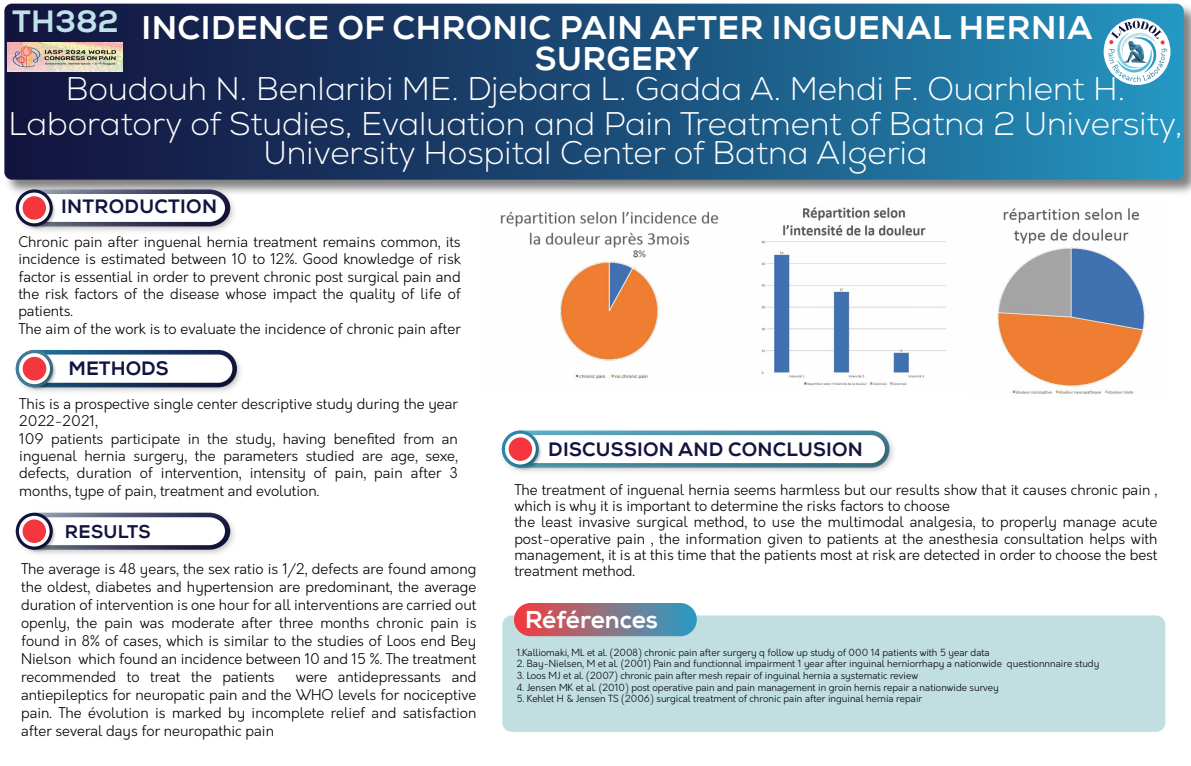
<style>
.page{position:relative;width:1191px;height:766px;background:#fff}
.page>*{position:absolute;margin:0;border:0;box-sizing:border-box;transform-origin:0 0}
.t1{font:300 32.7px/34.7px "Nexa";color:#fff;text-align:center}
.t2{font:800 32.7px/30.6px "Nexa";letter-spacing:.015em;color:#fff;text-align:center}
.t3{font:800 30.75px "Nexa";letter-spacing:.005em;color:#bfe2ea}
.t4{font:800 24.33px "Nexa";color:#fff}
.t5{font:800 19.32px "Nexa";letter-spacing:.015em;color:#13143e}
.t6{font:800 18.33px "Nexa";letter-spacing:.015em;color:#13143e}
.t7{font:300 14.4px/17.3px "Orkney";color:#000}
.t8{font:300 9.6px "Orkney";color:#000}
</style>
<div class="page">
<div style="left:502px;top:615px;width:663px;height:116px;background:#c1dee1;border-radius:9px"></div>
<img style="left:7px;top:3px;width:1184px;height:191px">
<svg style="left:4px;top:4px;width:1179px;height:176px;background:#1b4e79"></svg>
<img style="left:11px;top:184px;width:230px;height:27px">
<img style="left:25px;top:189px;width:210px;height:42px">
<svg style="left:16px;top:189px;width:214px;height:37px"></svg>
<svg style="left:19px;top:192px;width:37px;height:37px"></svg>
<svg style="left:16px;top:189px;width:37px;height:37px"></svg>
<svg style="left:19px;top:192px;width:34px;height:34px"></svg>
<svg style="left:19px;top:192px;width:31px;height:31px"></svg>
<div style="left:23px;top:196px;width:23px;height:23px;background:#f4373e;border-radius:50%"></div>
<img style="left:25px;top:523px;width:209px;height:31px">
<svg style="left:16px;top:512px;width:214px;height:37px"></svg>
<svg style="left:19px;top:515px;width:37px;height:37px"></svg>
<svg style="left:16px;top:512px;width:37px;height:37px"></svg>
<svg style="left:19px;top:515px;width:34px;height:34px"></svg>
<svg style="left:19px;top:515px;width:31px;height:31px"></svg>
<div style="left:23px;top:519px;width:23px;height:23px;background:#f4373e;border-radius:50%"></div>
<img style="left:15px;top:349px;width:226px;height:43px">
<svg style="left:16px;top:350px;width:221px;height:37px"></svg>
<svg style="left:19px;top:352px;width:37px;height:38px"></svg>
<div style="left:16px;top:350px;width:37px;height:37px;background:#427d93;border-radius:50%"></div>
<svg style="left:19px;top:353px;width:35px;height:34px"></svg>
<svg style="left:19px;top:353px;width:31px;height:31px"></svg>
<div style="left:23px;top:357px;width:23px;height:23px;background:#f4373e;border-radius:50%"></div>
<img style="left:501px;top:439px;width:393px;height:33px">
<svg style="left:502px;top:430px;width:387px;height:37px"></svg>
<svg style="left:505px;top:433px;width:37px;height:37px"></svg>
<svg style="left:502px;top:430px;width:37px;height:37px"></svg>
<svg style="left:505px;top:433px;width:34px;height:34px"></svg>
<svg style="left:505px;top:433px;width:31px;height:31px"></svg>
<div style="left:508px;top:437px;width:24px;height:23px;background:#f4373e;border-radius:50%"></div>
<div style="left:514px;top:602px;width:183px;height:34px;background:linear-gradient(to right,#f3413f,#2aa1c7);border-radius:17px"></div>
<img style="left:8px;top:42px;width:114px;height:29px">
<svg style="left:1103px;top:18px;width:67px;height:67px"></svg>
<svg style="left:1108px;top:21px;width:59px;height:61px"></svg>
<img style="left:1123px;top:41px;width:24px;height:22px">
<img style="left:500px;top:211px;width:219px;height:170px">
<img style="left:761px;top:207px;width:185px;height:179px">
<img style="left:997px;top:208px;width:148px;height:187px">
<h2 class="t3" style="left:12px;top:3px;width:108px">TH382</h2>
<h1 class="t2" style="left:141px;top:13px;width:952px">INCIDENCE OF CHRONIC PAIN AFTER INGUENAL HERNIA<br>SURGERY</h1>
<h1 class="t1" style="left:9px;top:72px;width:1175px">Boudouh N. Benlaribi ME. Djebara L. Gadda A. Mehdi F. Ouarhlent H.<br>Laboratory of Studies, Evaluation and Pain Treatment of Batna 2 University,</h1>
<h1 class="t1" style="left:263px;top:136px;width:665px">University Hospital Center of Batna Algeria</h1>
<h3 class="t5" style="left:61px;top:194px;width:157px">INTRODUCTION</h3>
<p class="t7" style="left:18px;top:233px;width:444px">Chronic pain after inguenal hernia treatment remains common, its incidence is estimated between 10 to 12%. Good knowledge of risk factor is essential in order to prevent chronic post surgical pain and the risk factors of the disease whose impact the quality of life of patients.<br>The aim of the work is to evaluate the incidence of chronic pain after</p>
<h3 class="t5" style="left:69px;top:356px;width:101px">METHODS</h3>
<p class="t7" style="left:19px;top:395px;width:440px">This is a prospective single center descriptive study during the year 2022-2021,<br>109 patients participate in the study, having benefited from an inguenal hernia surgery, the parameters studied are age, sexe, defects, duration of intervention, intensity of pain, pain after 3 months, type of pain, treatment and evolution.</p>
<p class="t6" style="left:65px;top:520px;width:87px">RESULTS</p>
<p class="t7" style="left:21px;top:559px;width:457px;line-height:18px;text-align:justify">The average is 48 years, the sex ratio is 1/2, defects are found among the oldest, diabetes and hypertension are predominant, the average duration of intervention is one hour for all interventions are carried out openly, the pain was moderate after three months chronic pain is found in 8% of cases, which is similar to the studies of Loos end Bey Nielson which found an incidence between 10 and 15 %. The treatment recommended to treat the patients</p>
<p class="t7" style="left:21px;top:667px;width:457px;line-height:18px;text-align:justify;text-indent:275px">were antidepressants and antiepileptics for neuropatic pain and the WHO levels for nociceptive pain. The évolution is marked by incomplete relief and satisfaction after several days for neuropathic pain</p>
<h3 class="t5" style="left:548px;top:437px;width:316px">DISCUSSION AND CONCLUSION</h3>
<p class="t7" style="left:514px;top:482px;width:645px;line-height:16.2px">The treatment of inguenal hernia seems harmless but our results show that it causes chronic pain , which is why it is important to determine the risks factors to choose<br>the least invasive surgical method, to use the multimodal analgesia, to properly manage acute post-operative pain , the information given to patients at the anesthesia consultation helps with management, it is at this time that the patients most at risk are detected in order to choose the best treatment method.</p>
<h3 class="t4" style="left:525px;top:604px;width:134px">Références</h3>
<p class="t8" style="left:517px;top:646px;width:474px">1.Kalliomaki, ML et al. (2008) chronic pain after surgery q follow up study of 000 14 patients with 5 year data</p>
<p class="t8" style="left:517px;top:657px;width:584px">2. Bay-Nielsen, M et al. (2001) Pain and functionnal impairment 1 year after inguinal herniorrhapy a nationwide questionnnaire study</p>
<p class="t8" style="left:517px;top:669px;width:403px">3. Loos MJ et al. (2007) chronic pain after mesh repair of inguinal hernia a systematic review</p>
<p class="t8" style="left:517px;top:680px;width:483px">4. Jensen MK et al. (2010) post operative pain and pain management in groin hernis repair a nationwide survey</p>
<p class="t8" style="left:517px;top:692px;width:407px">5. Kehlet H &amp; Jensen TS (2006) surgical treatment of chronic pain after inguinal hernia repair</p>
</div>
